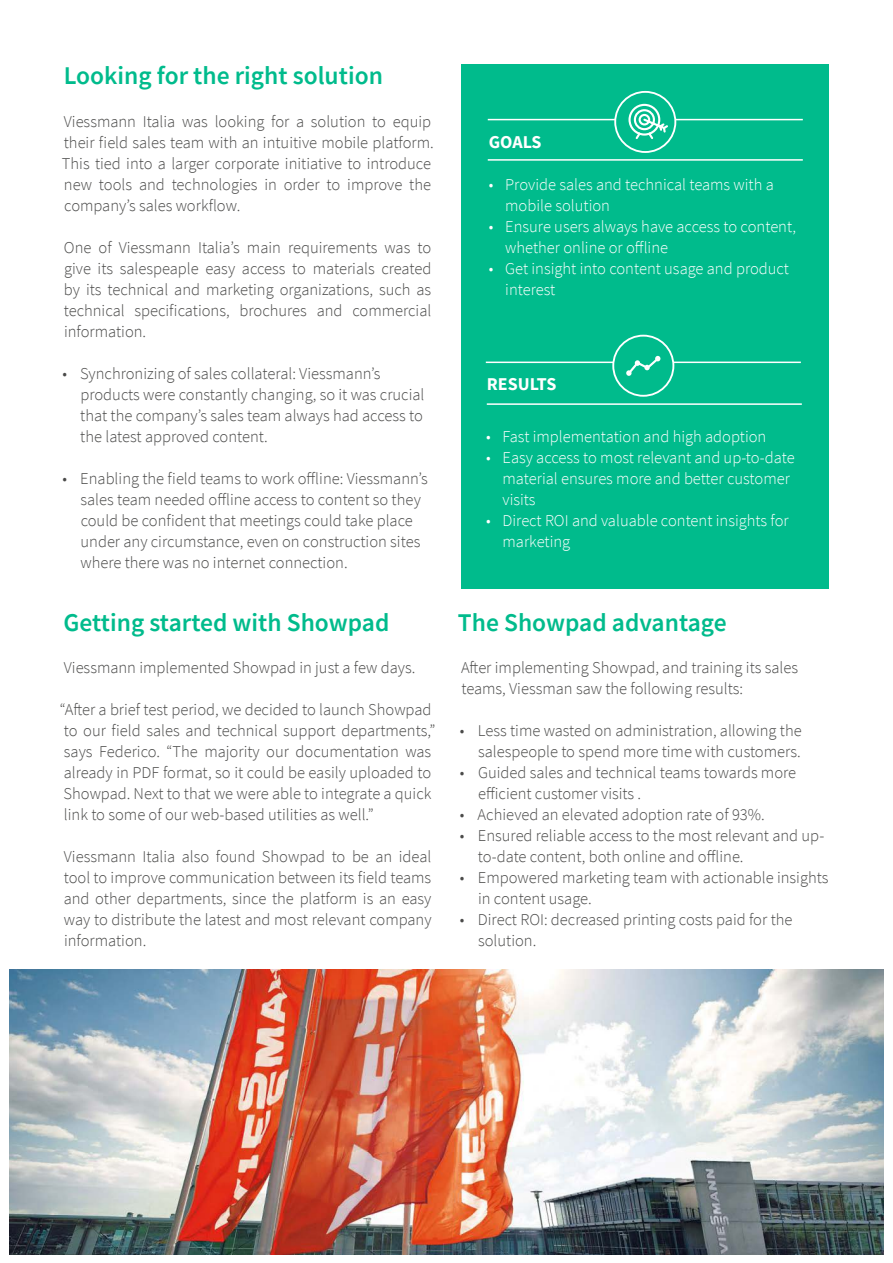
<style>
.page{position:relative;width:893px;height:1263px;background:#fff}
.page>*{position:absolute;margin:0;border:0;box-sizing:border-box;transform-origin:0 0}
.t1{font:600 25.5px "Source Sans Pro";color:#00bb8c}
.t2{font:700 18px "Source Sans Pro";color:#fff}
.t3{font:300 16.5px/21px "Source Sans Pro";color:#4a4a49}
.t4{font:300 16.5px/21px "Source Sans Pro";color:#fff}
</style>
<div class="page">
<div style="left:461px;top:64px;width:368px;height:525px;background:#00bb8c"></div>
<hr style="left:488px;top:119px;width:315px;height:1px;background:#fff">
<hr style="left:486px;top:362px;width:315px;height:1px;background:#fff">
<hr style="left:488px;top:159px;width:315px;height:2px;background:#fff">
<hr style="left:487px;top:403px;width:315px;height:2px;background:#fff">
<div style="left:615px;top:92px;width:60px;height:60px;background:#00bb8c;border-radius:50%"></div>
<div style="left:614px;top:91px;width:62px;height:62px;border:2px solid #fff;border-radius:50%"></div>
<div style="left:613px;top:336px;width:60px;height:60px;background:#00bb8c;border-radius:50%"></div>
<div style="left:612px;top:335px;width:62px;height:62px;border:2px solid #fff;border-radius:50%"></div>
<svg style="left:628px;top:103px;width:42px;height:38px"></svg>
<svg style="left:626px;top:356px;width:34px;height:20px"></svg>
<img style="left:9px;top:970px;width:875px;height:285px">
<h1 class="t1" style="left:64px;top:59px;width:321px">Looking for the right solution</h1>
<p class="t3" style="left:62px;top:111px;width:373px">Viessmann Italia was looking for a solution to equip their field sales team with an intuitive mobile platform.<br>This tied into a larger corporate initiative to introduce new tools and technologies in order to improve the company’s sales workflow.</p>
<p class="t3" style="left:64px;top:237px;width:369px;text-align:justify">One of Viessmann Italia’s main requirements was to give its salespeaple easy access to materials created by its technical and marketing organizations, such as technical specifications, brochures and commercial information.</p>
<p class="t3" style="left:80px;top:363px;width:346px;text-indent:-18px">• Synchronizing of sales collateral: Viessmann’s products were constantly changing, so it was crucial that the company’s sales team always had access to the latest approved content.</p>
<p class="t3" style="left:80px;top:468px;width:349px;text-indent:-18px">• Enabling the field teams to work offline: Viessmann’s sales team needed offline access to content so they could be confident that meetings could take place under any circumstance, even on construction sites where there was no internet connection.</p>
<h1 class="t1" style="left:64px;top:606px;width:327px">Getting started with Showpad</h1>
<p class="t3" style="left:64px;top:657px;width:353px">Viessmann implemented Showpad in just a few days.</p>
<p class="t3" style="left:60px;top:699px;width:377px">“After a brief test period, we decided to launch Showpad to our field sales and technical support departments,” says Federico. “The majority our documentation was already in PDF format, so it could be easily uploaded to Showpad. Next to that we were able to integrate a quick link to some of our web-based utilities as well.”</p>
<p class="t3" style="left:64px;top:846px;width:369px;text-align:justify">Viessmann Italia also found Showpad to be an ideal tool to improve communication between its field teams and other departments, since the platform is an easy way to distribute the latest and most relevant company information.</p>
<p class="t2" style="left:489px;top:130px;width:54px">GOALS</p>
<p class="t4" style="left:505px;top:174px;width:270px;text-indent:-16px">• Provide sales and technical teams with a mobile solution</p>
<p class="t4" style="left:505px;top:216px;width:292px;text-indent:-16px">• Ensure users always have access to content, whether online or offline</p>
<p class="t4" style="left:505px;top:258px;width:285px;text-indent:-16px">• Get insight into content usage and product interest</p>
<p class="t2" style="left:487px;top:372px;width:71px">RESULTS</p>
<p class="t4" style="left:486px;top:426px;width:282px">• Fast implementation and high adoption</p>
<p class="t4" style="left:502px;top:447px;width:294px;text-indent:-16px">• Easy access to most relevant and up-to-date material ensures more and better customer visits</p>
<p class="t4" style="left:502px;top:510px;width:288px;text-indent:-16px">• Direct ROI and valuable content insights for marketing</p>
<h1 class="t1" style="left:458px;top:606px;width:270px">The Showpad advantage</h1>
<p class="t3" style="left:461px;top:657px;width:338px">After implementing Showpad, and training its sales teams, Viessman saw the following results:</p>
<p class="t3" style="left:460px;top:720px;width:343px;text-align:right">• Less time wasted on administration, allowing the salespeople to spend more time with customers.</p>
<p class="t3" style="left:478px;top:762px;width:320px;text-indent:-18px">• Guided sales and technical teams towards more efficient customer visits .</p>
<p class="t3" style="left:460px;top:804px;width:306px">• Achieved an elevated adoption rate of 93%.</p>
<p class="t3" style="left:478px;top:825px;width:348px;text-indent:-18px">• Ensured reliable access to the most relevant and up&shy;to-date content, both online and offline.</p>
<p class="t3" style="left:478px;top:867px;width:352px;text-indent:-18px">• Empowered marketing team with actionable insights in content usage.</p>
<p class="t3" style="left:478px;top:909px;width:316px;text-indent:-18px">• Direct ROI: decreased printing costs paid for the solution.</p>
</div>
